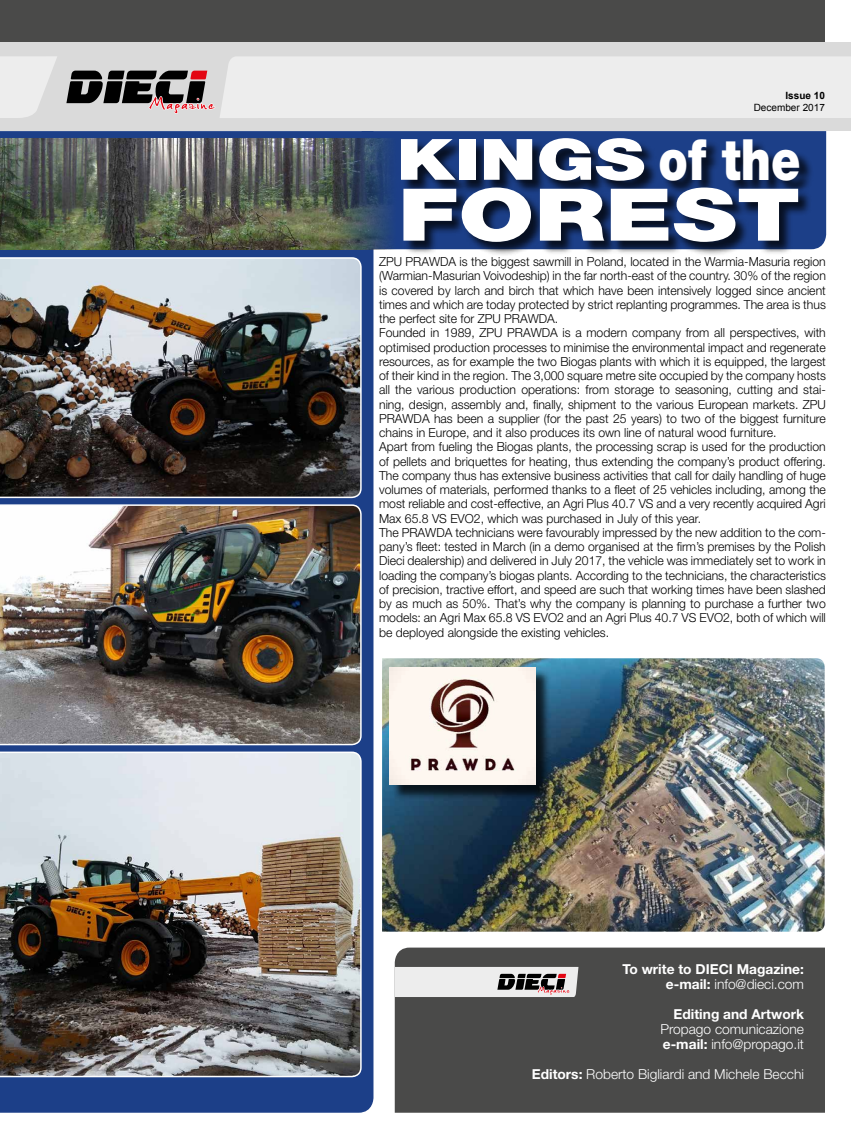
<style>
.page{position:relative;width:851px;height:1134px;background:#fff}
.page>*{position:absolute;margin:0;border:0;box-sizing:border-box;transform-origin:0 0}
.t1{font:900 72.62px "Helvetica Neue LT Std";color:#fff;scale:1.32 1}
.t2{font:900 57px "Helvetica Neue LT Std";color:#fff;scale:1.32 1}
.t3{font:300 13.75px/15px "Helvetica Neue LT Std";color:#fff}
.t4{font:700 13.75px/15px "Helvetica Neue LT Std";color:#fff;text-align:right}
.t5{font:300 12.5px/14.2px "Helvetica Neue LT Std";color:#000}
.t6{font:10px "Arial";color:#000}
.t7{font:700 10px "Arial";color:#000}
.s1{font-weight:300}
.s2{font-weight:700}
</style>
<div class="page">
<div style="left:0;top:43px;width:850px;height:88px;background:#dadada"></div>
<div style="left:220px;top:56px;width:630px;height:62px;background:#ededed"></div>
<svg style="left:0;top:56px;width:57px;height:62px"></svg>
<svg style="left:66px;top:71px;width:149px;height:43px"></svg>
<div style="left:0;top:131px;width:373px;height:982px;background:#1c3f88"></div>
<div style="left:394px;top:947px;width:430px;height:166px;background:#4a4a49"></div>
<div style="left:0;top:0;width:824px;height:42px;background:#4a4a49"></div>
<svg style="left:394px;top:967px;width:184px;height:30px;background:#cdcaca"></svg>
<img style="left:0;top:256px;width:362px;height:243px">
<svg style="left:361px;top:131px;width:465px;height:118px;background:#1f4289"></svg>
<img style="left:0;top:138px;width:402px;height:111px">
<div style="left:661px;top:140px;width:152px;height:55px;background:#000;opacity:.75"></div>
<div style="left:401px;top:139px;width:257px;height:56px;background:#000;opacity:.75"></div>
<div style="left:404px;top:188px;width:407px;height:68px;background:#000;opacity:.75"></div>
<img style="left:382px;top:658px;width:443px;height:274px">
<div style="left:391px;top:669px;width:160px;height:131px;background:#000;opacity:.75"></div>
<img style="left:389px;top:667px;width:146px;height:118px">
<img style="left:0;top:504px;width:362px;height:242px">
<img style="left:0;top:751px;width:362px;height:327px">
<p class="t7" style="left:785px;top:89px;width:41px">Issue 10</p>
<p class="t6" style="left:753px;top:102px;width:73px">December 2017</p>
<h2 class="t2" style="left:396px;top:125px;width:308px">KINGS of the</h2>
<h1 class="t1" style="left:398px;top:171px;width:306px">FOREST</h1>
<p class="t5" style="left:379px;top:254px;width:448px">ZPU PRAWDA is the biggest sawmill in Poland, located in the Warmia-Masuria region (Warmian-Masurian Voivodeship) in the far north-east of the country. 30% of the region is covered by larch and birch that which have been intensively logged since ancient times and which are today protected by strict replanting programmes. The area is thus the perfect site for ZPU PRAWDA.<br>Founded in 1989, ZPU PRAWDA is a modern company from all perspectives, with optimised production processes to minimise the environmental impact and regenerate resources, as for example the two Biogas plants with which it is equipped, the largest of their kind in the region. The 3,000 square metre site occupied by the company hosts all the various production operations: from storage to seasoning, cutting and stai&shy;ning, design, assembly and, finally, shipment to the various European markets. ZPU PRAWDA has been a supplier (for the past 25 years) to two of the biggest furniture chains in Europe, and it also produces its own line of natural wood furniture.<br>Apart from fueling the Biogas plants, the processing scrap is used for the production of pellets and briquettes for heating, thus extending the company’s product offering.<br>The company thus has extensive business activities that call for daily handling of huge volumes of materials, performed thanks to a fleet of 25 vehicles including, among the most reliable and cost-effective, an Agri Plus 40.7 VS and a very recently acquired Agri Max 65.8 VS EVO2, which was purchased in July of this year.<br>The PRAWDA technicians were favourably impressed by the new addition to the com&shy;pany’s fleet: tested in March (in a demo organised at the firm’s premises by the Polish Dieci dealership) and delivered in July 2017, the vehicle was immediately set to work in loading the company’s biogas plants. According to the technicians, the characteristics of precision, tractive effort, and speed are such that working times have been slashed by as much as 50%. That’s why the company is planning to purchase a further two models: an Agri Max 65.8 VS EVO2 and an Agri Plus 40.7 VS EVO2, both of which will be deployed alongside the existing vehicles.</p>
<p class="t4" style="left:622px;top:961px;width:183px">To write to DIECI Magazine: e-mail: <span class="s1">info@dieci.com</span></p>
<p class="t4" style="left:673px;top:1006px;width:132px">Editing and Artwork</p>
<p class="t3" style="left:660px;top:1021px;width:145px">Propago comunicazione <span class="s2">e-mail:</span> info@propago.it</p>
<p class="t3" style="left:531px;top:1066px;width:274px"><span class="s2">Editors:</span> Roberto Bigliardi and Michele Becchi</p>
</div>
